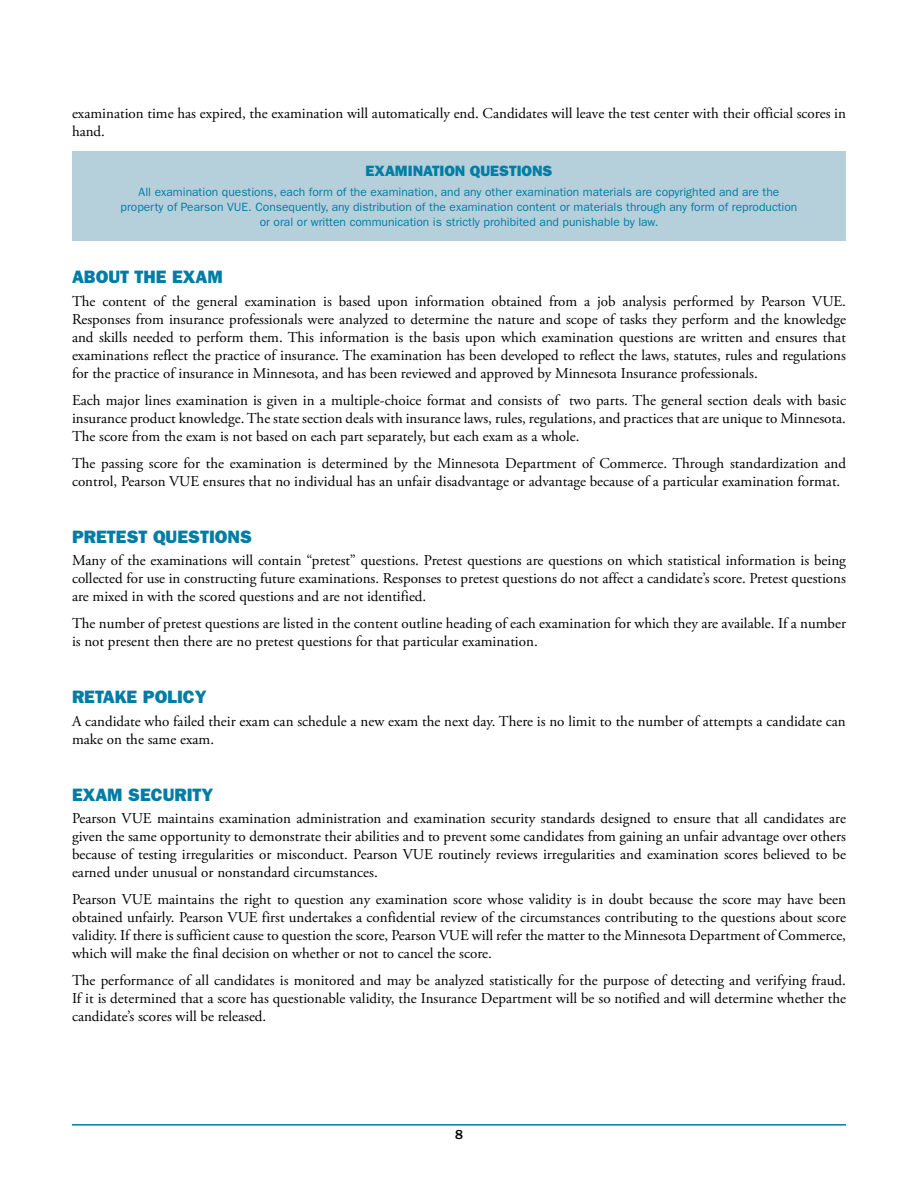
<style>
.page{position:relative;width:918px;height:1188px;background:#fff}
.page>*{position:absolute;margin:0;border:0;box-sizing:border-box;transform-origin:0 0}
.A_Head{font:18px "ITC Franklin Gothic Std Hvy";color:#007da5}
.Text{font:15px/18px "Adobe Garamond Pro";color:#000;text-align:justify}
.Notes_Head{font:15px "ITC Franklin Gothic Std Hvy";color:#007da5}
.t1{font:500 13.5px "ITC Franklin Gothic Std";color:#000}
.Notes{font:12px/15px "ITC Franklin Gothic Std";color:#007da5;text-align:center}
</style>
<div class="page">
<hr style="left:72px;top:1124px;width:774px;height:2px;background:#007da5">
<div style="left:72px;top:151px;width:774px;height:90px;background:#b6d0db"></div>
<p class="Text" style="left:72px;top:105px;width:776px">examination time has expired, the examination will automatically end. Candidates will leave the test center with their official scores in hand.</p>
<p class="Notes_Head" style="left:366px;top:162px;width:188px">EXAMINATION QUESTIONS</p>
<p class="Notes" style="left:121px;top:184px;width:678px">All examination questions, each form of the examination, and any other examination materials are copyrighted and are the property of Pearson VUE. Consequently, any distribution of the examination content or materials through any form of reproduction or oral or written communication is strictly prohibited and punishable by law.</p>
<p class="A_Head" style="left:72px;top:266px;width:152px">ABOUT THE EXAM</p>
<p class="Text" style="left:72px;top:292px;width:776px">The content of the general examination is based upon information obtained from a job analysis performed by Pearson VUE.<br>Responses from insurance professionals were analyzed to determine the nature and scope of tasks they perform and the knowledge and skills needed to perform them. This information is the basis upon which examination questions are written and ensures that examinations reflect the practice of insurance. The examination has been developed to reflect the laws, statutes, rules and regulations for the practice of insurance in Minnesota, and has been reviewed and approved by Minnesota Insurance professionals.</p>
<p class="Text" style="left:72px;top:391px;width:776px">Each major lines examination is given in a multiple-choice format and consists of two parts. The general section deals with basic insurance product knowledge. The state section deals with insurance laws, rules, regulations, and practices that are unique to Minnesota.<br>The score from the exam is not based on each part separately, but each exam as a whole.</p>
<p class="Text" style="left:72px;top:454px;width:776px">The passing score for the examination is determined by the Minnesota Department of Commerce. Through standardization and control, Pearson VUE ensures that no individual has an unfair disadvantage or advantage because of a particular examination format.</p>
<p class="A_Head" style="left:72px;top:526px;width:181px">PRETEST QUESTIONS</p>
<p class="Text" style="left:72px;top:552px;width:776px">Many of the examinations will contain “pretest” questions. Pretest questions are questions on which statistical information is being collected for use in constructing future examinations. Responses to pretest questions do not affect a candidate’s score. Pretest questions are mixed in with the scored questions and are not identified.</p>
<p class="Text" style="left:72px;top:615px;width:776px">The number of pretest questions are listed in the content outline heading of each examination for which they are available. If a number is not present then there are no pretest questions for that particular examination.</p>
<p class="A_Head" style="left:72px;top:686px;width:136px">RETAKE POLICY</p>
<p class="Text" style="left:72px;top:712px;width:775px">A candidate who failed their exam can schedule a new exam the next day. There is no limit to the number of attempts a candidate can make on the same exam.</p>
<p class="A_Head" style="left:72px;top:784px;width:143px">EXAM SECURITY</p>
<p class="Text" style="left:72px;top:810px;width:776px">Pearson VUE maintains examination administration and examination security standards designed to ensure that all candidates are given the same opportunity to demonstrate their abilities and to prevent some candidates from gaining an unfair advantage over others because of testing irregularities or misconduct. Pearson VUE routinely reviews irregularities and examination scores believed to be earned under unusual or nonstandard circumstances.</p>
<p class="Text" style="left:72px;top:891px;width:776px">Pearson VUE maintains the right to question any examination score whose validity is in doubt because the score may have been obtained unfairly. Pearson VUE first undertakes a confidential review of the circumstances contributing to the questions about score validity. If there is sufficient cause to question the score, Pearson VUE will refer the matter to the Minnesota Department of Commerce, which will make the final decision on whether or not to cancel the score.</p>
<p class="Text" style="left:72px;top:972px;width:776px">The performance of all candidates is monitored and may be analyzed statistically for the purpose of detecting and verifying fraud.<br>If it is determined that a score has questionable validity, the Insurance Department will be so notified and will determine whether the candidate’s scores will be released.</p>
<p class="t1" style="left:455px;top:1127px;width:9px">8</p>
</div>
